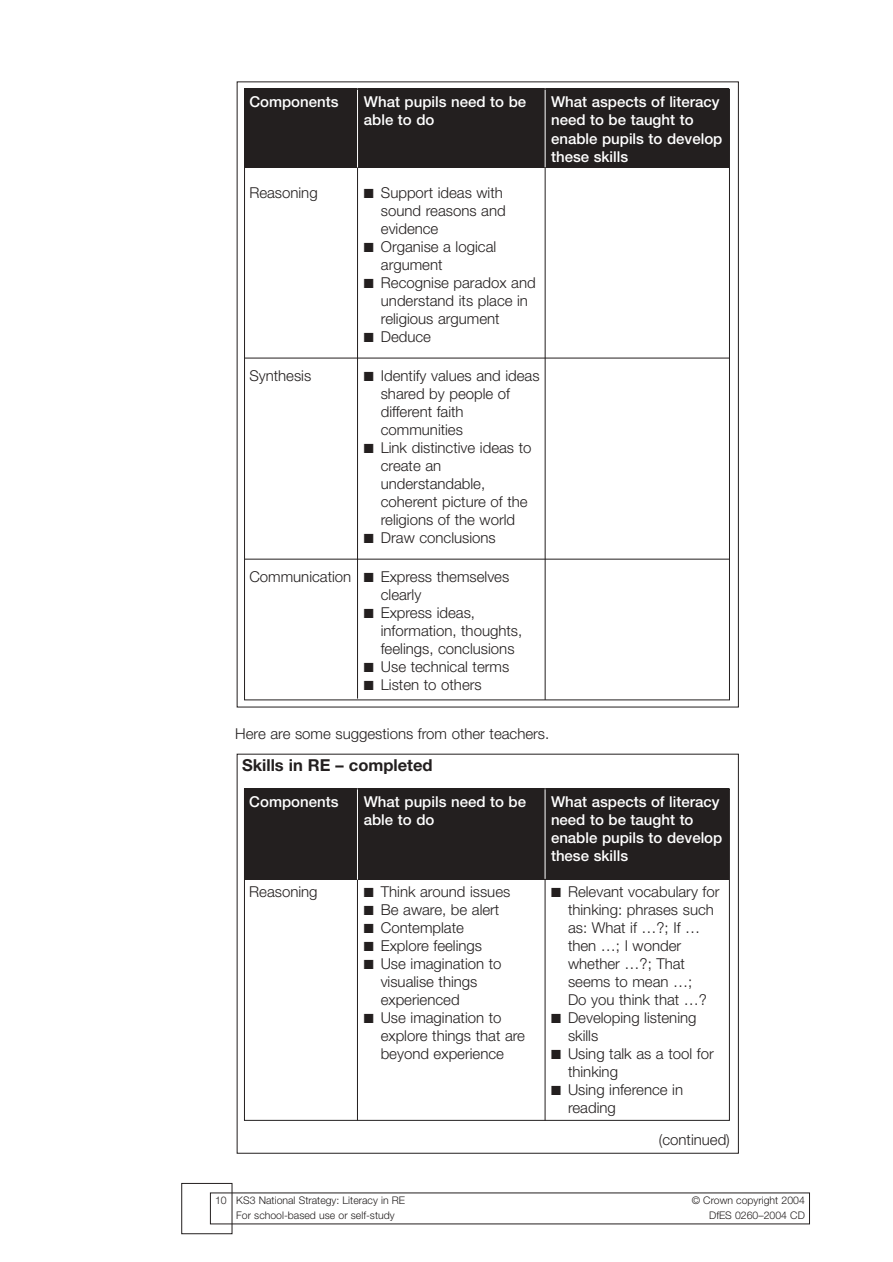
<style>
.page{position:relative;width:893px;height:1262px;background:#fff}
.page>*{position:absolute;margin:0;border:0;box-sizing:border-box;transform-origin:0 0}
.t1{font:700 16.5px "Helvetica Neue";color:#231f1f}
.t2{font:300 15px/18px "Helvetica Neue";color:#231f1f}
.t3{font:500 15px/18px "Helvetica Neue";color:#fff}
.t4{font:300 10.5px "Helvetica Neue";color:#231f1f}
</style>
<div class="page">
<div style="left:181px;top:1183px;width:51px;height:51px;border:1px solid #231f1f"></div>
<svg style="left:236px;top:81px;width:503px;height:1073px"></svg>
<div style="left:244px;top:88px;width:485px;height:80px;background:#231f1f"></div>
<hr style="left:357px;top:167px;width:1px;height:531px;background:#231f1f">
<hr style="left:357px;top:88px;width:1px;height:79px;background:#fff">
<hr style="left:545px;top:91px;width:1px;height:609px;background:#231f1f">
<hr style="left:545px;top:89px;width:1px;height:78px;background:#fff">
<div style="left:244px;top:788px;width:485px;height:91px;background:#231f1f"></div>
<hr style="left:357px;top:788px;width:1px;height:332px;background:#231f1f">
<hr style="left:357px;top:788px;width:1px;height:91px;background:#fff">
<hr style="left:545px;top:788px;width:1px;height:332px;background:#231f1f">
<hr style="left:545px;top:788px;width:1px;height:91px;background:#fff">
<hr style="left:245px;top:358px;width:484px;height:1px;background:#231f1f">
<hr style="left:245px;top:559px;width:484px;height:1px;background:#231f1f">
<div style="left:244px;top:788px;width:485px;height:332px;border:1px solid #231f1f"></div>
<p class="t3" style="left:249px;top:95px;width:91px">Components</p>
<p class="t3" style="left:364px;top:95px;width:164px">What pupils need to be</p>
<p class="t3" style="left:551px;top:95px;width:170px">What aspects of literacy</p>
<p class="t3" style="left:364px;top:113px;width:72px">able to do</p>
<p class="t3" style="left:551px;top:113px;width:173px">need to be taught to enable pupils to develop these skills</p>
<p class="t2" style="left:249px;top:185px;width:70px">Reasoning</p>
<p class="t2" style="left:381px;top:185px;width:126px;text-indent:-17px">■ Support ideas with sound reasons and evidence</p>
<p class="t2" style="left:381px;top:239px;width:117px;text-indent:-17px">■ Organise a logical argument</p>
<p class="t2" style="left:381px;top:275px;width:156px;text-indent:-17px">■ Recognise paradox and understand its place in religious argument</p>
<p class="t2" style="left:364px;top:329px;width:69px">■ Deduce</p>
<p class="t2" style="left:249px;top:368px;width:63px">Synthesis</p>
<p class="t2" style="left:381px;top:368px;width:160px;text-indent:-17px">■ Identify values and ideas shared by people of different faith communities</p>
<p class="t2" style="left:381px;top:440px;width:152px;text-indent:-17px">■ Link distinctive ideas to create an understandable, coherent picture of the religions of the world</p>
<p class="t2" style="left:364px;top:530px;width:133px">■ Draw conclusions</p>
<p class="t2" style="left:381px;top:569px;width:130px;text-indent:-131px">Communication ■ Express themselves clearly</p>
<p class="t2" style="left:381px;top:605px;width:143px;text-indent:-17px">■ Express ideas, information, thoughts, feelings, conclusions</p>
<p class="t2" style="left:364px;top:659px;width:147px">■ Use technical terms</p>
<p class="t2" style="left:364px;top:677px;width:119px">■ Listen to others</p>
<p class="t2" style="left:235px;top:726px;width:315px">Here are some suggestions from other teachers.</p>
<p class="t1" style="left:242px;top:759px;width:192px">Skills in RE – completed</p>
<p class="t3" style="left:249px;top:794px;width:91px">Components</p>
<p class="t3" style="left:364px;top:794px;width:164px">What pupils need to be</p>
<p class="t3" style="left:551px;top:794px;width:170px">What aspects of literacy</p>
<p class="t3" style="left:364px;top:812px;width:72px">able to do</p>
<p class="t3" style="left:551px;top:812px;width:173px">need to be taught to enable pupils to develop these skills</p>
<p class="t2" style="left:249px;top:884px;width:70px">Reasoning</p>
<p class="t2" style="left:364px;top:884px;width:148px">■ Think around issues</p>
<p class="t2" style="left:551px;top:884px;width:170px">■ Relevant vocabulary for</p>
<p class="t2" style="left:364px;top:902px;width:137px">■ Be aware, be alert</p>
<p class="t2" style="left:568px;top:902px;width:147px">thinking: phrases such</p>
<p class="t2" style="left:364px;top:920px;width:102px">■ Contemplate</p>
<p class="t2" style="left:568px;top:920px;width:134px">as: What if …?; If …</p>
<p class="t2" style="left:364px;top:938px;width:120px">■ Explore feelings</p>
<p class="t2" style="left:568px;top:938px;width:115px">then …; I wonder</p>
<p class="t2" style="left:364px;top:956px;width:139px">■ Use imagination to</p>
<p class="t2" style="left:568px;top:956px;width:118px">whether …?; That</p>
<p class="t2" style="left:380px;top:974px;width:98px">visualise things</p>
<p class="t2" style="left:568px;top:974px;width:126px">seems to mean …;</p>
<p class="t2" style="left:380px;top:992px;width:80px">experienced</p>
<p class="t2" style="left:568px;top:992px;width:140px">Do you think that …?</p>
<p class="t2" style="left:364px;top:1010px;width:139px">■ Use imagination to</p>
<p class="t2" style="left:551px;top:1010px;width:147px">■ Developing listening</p>
<p class="t2" style="left:380px;top:1028px;width:146px">explore things that are</p>
<p class="t2" style="left:568px;top:1028px;width:32px">skills</p>
<p class="t2" style="left:380px;top:1046px;width:125px">beyond experience</p>
<p class="t2" style="left:568px;top:1046px;width:147px;text-indent:-17px">■ Using talk as a tool for thinking</p>
<p class="t2" style="left:568px;top:1082px;width:116px;text-indent:-17px">■ Using inference in reading</p>
<p class="t2" style="left:658px;top:1131px;width:73px">(continued)</p>
<p class="t4" style="left:215px;top:1196px;width:191px">10 KS3 National Strategy: Literacy in RE</p>
<p class="t4" style="left:691px;top:1196px;width:115px">© Crown copyright 2004</p>
<p class="t4" style="left:236px;top:1211px;width:160px">For school-based use or self-study</p>
<p class="t4" style="left:709px;top:1211px;width:97px">DfES 0260–2004 CD</p>
</div>
